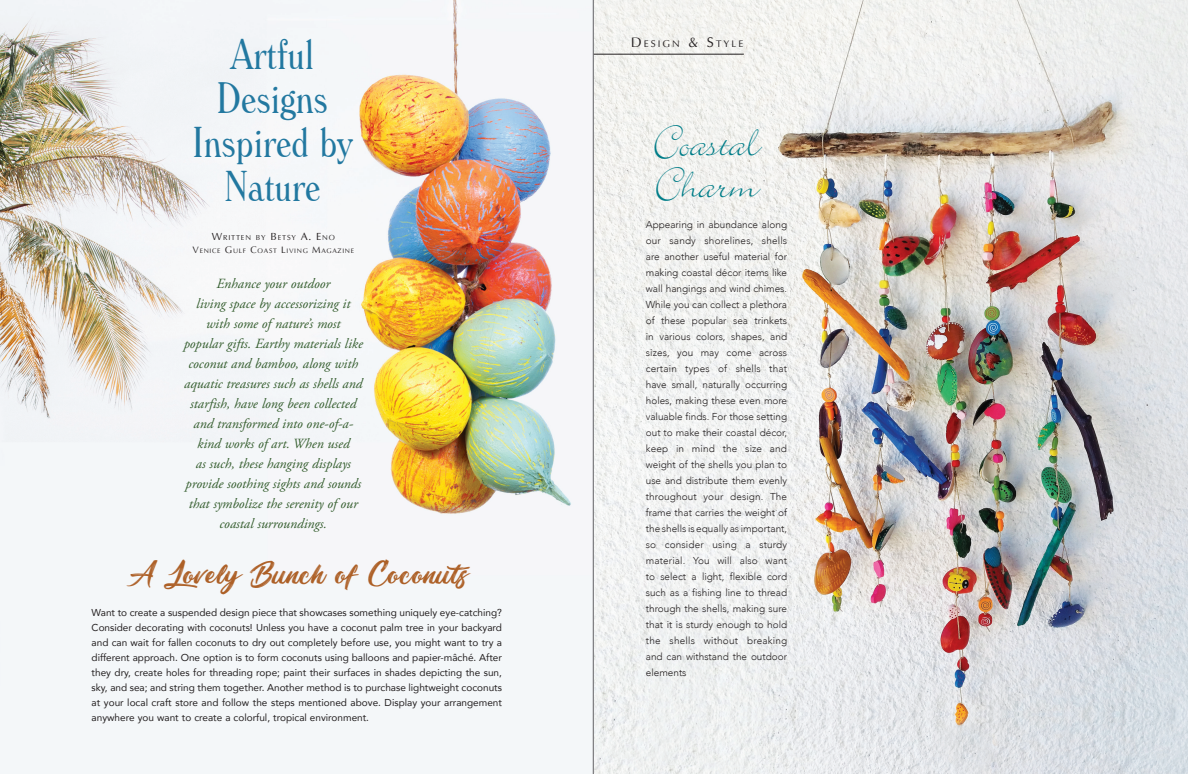
<style>
.page{position:relative;width:1188px;height:774px;background:#fff}
.page>*{position:absolute;margin:0;border:0;box-sizing:border-box;transform-origin:0 0}
.t1{font:48px/42px "Bickley Script";color:#007d88}
.t2{font:300 condensed 42px/44px "Windsor BT";color:#2278a0;text-align:center}
.t3{font:28px "Barbershop in Thailand";color:#ad6027}
.t4{font:italic 14px/20px "Adobe Garamond Pro";color:#345d2e;text-align:center}
.t5{font:300 10px/16px "Avenir";color:#231f20;text-align:justify}
.t6{font:10px/15px "Avenir";color:#231f20;text-align:justify}
.t7{font:9.8px "Ottawa Plain";letter-spacing:.215em;color:#231f20}
.t8{font:7.3px "Ottawa Plain";letter-spacing:.105em;color:#231f20}
.t9{font:6.7px "Ottawa Plain";letter-spacing:.105em;color:#231f20}
.s1{font-size:10.5px}
.s2{font-size:9.5px}
.s3{font-size:14px}
</style>
<div class="page">
<img style="left:594px;top:0;width:594px;height:774px">
<img style="left:0;top:0;width:594px;height:774px">
<hr style="left:594px;top:54px;width:150px;height:1px;background:#231f20">
<h2 class="t2" style="left:193px;top:31px;width:161px">Artful<br>Designs<br>Inspired by<br>Nature</h2>
<p class="t8" style="left:212px;top:233px;width:125px"><span class="s1">W</span>RITTEN BY <span class="s1">B</span> ETSY <span class="s1">A. E</span> NO</p>
<p class="t9" style="left:193px;top:247px;width:135px"><span class="s2">V</span>ENICE <span class="s2">G</span>ULF <span class="s2">C</span>OAST <span class="s2">L</span>IVING <span class="s2">M</span>AGA</p>
<p class="t9" style="left:338px;top:247px;width:18px">ZINE</p>
<p class="t4" style="left:184px;top:274px;width:181px">Enhance your outdoor<br>living space by accessorizing it with some of nature’s most<br>popular gifts. Earthy materials like coconut and bamboo, along with aquatic treasures such as shells and starfish, have long been collected and transformed into one-of-a&shy;kind works of art. When used<br>as such, these hanging displays provide soothing sights and sounds that symbolize the serenity of our coastal surroundings.</p>
<h3 class="t3" style="left:125px;top:557px;width:352px">A Lovely Bunch of Coconuts</h3>
<p class="t6" style="left:92px;top:604px;width:412px">Want to create a suspended design piece that showcases something uniquely eye-catching?<br>Consider decorating with coconuts! Unless you have a coconut palm tree in your backyard and can wait for fallen coconuts to dry out completely before use, you might want to try a different approach. One option is to form coconuts using balloons and papier-mâché. After they dry, create holes for threading rope; paint their surfaces in shades depicting the sun, sky, and sea; and string them together. Another method is to purchase lightweight coconuts at your local craft store and follow the steps mentioned above. Display your arrangement anywhere you want to create a colorful, tropical environment.</p>
<p class="t7" style="left:631px;top:38px;width:114px"><span class="s3">D</span>ESIGN <span class="s3">&amp; S</span> TYLE</p>
<h1 class="t1" style="left:653px;top:124px;width:108px">Coastal<br>Charm</h1>
<p class="t5" style="left:646px;top:217px;width:143px">Appearing in abundance along our sandy shorelines, shells are another useful material for making coastal décor items like wall hangings and wind chimes.<br>While you can collect a plethora of these popular sea trinkets in various colors, shapes, and sizes, you may come across certain types of shells that have small, naturally occurring holes, making these even more valuable finds. For those setting out to make their coastal décor, keep in mind the size and weight of the shells you plan to use and distribute them evenly throughout your design. The frame that carries the weight of the shells is equally as important, so consider using a sturdy material. You will also want to select a light, flexible cord such as a fishing line to thread through the shells, making sure that it is sturdy enough to hold the shells without breaking and can withstand the outdoor elements</p>
</div>
